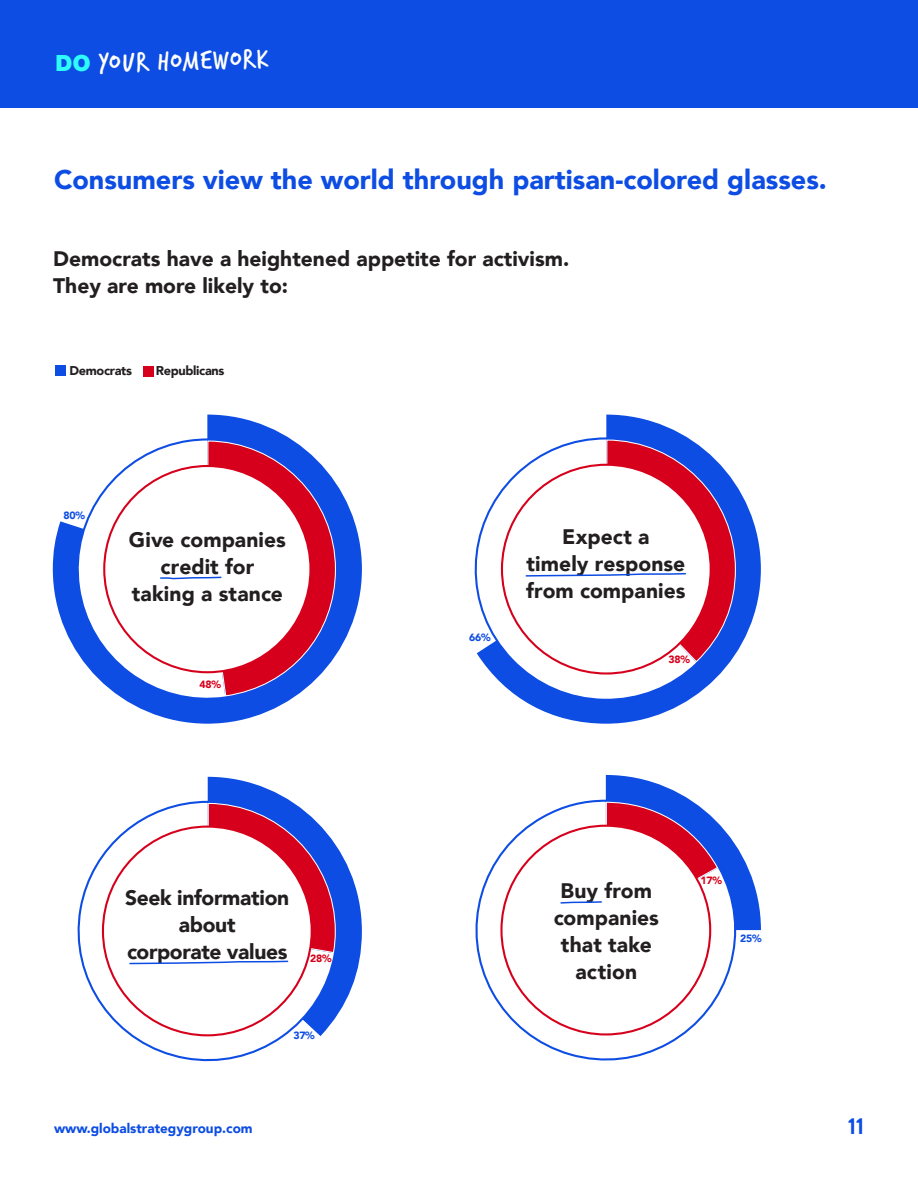
<style>
.page{position:relative;width:918px;height:1188px;background:#fff}
.page>*{position:absolute;margin:0;border:0;box-sizing:border-box;transform-origin:0 0}
.Body_Copy_Bold{font:30px "Verveine";color:#fff}
.t1{font:900 27px "Avenir";color:#0d4de3}
.t2{font:900 24px "Nimbus San";color:#2efcfc}
.t3{font:700 22.5px "Bogle";color:#0d4de3}
.t4{font:900 21px/27px "Avenir";color:#231f20;text-align:center}
.t5{font:900 13.5px "Avenir";color:#0d4de3}
.t6{font:900 12.75px "Avenir";letter-spacing:-.025em;color:#231f20}
.t7{font:900 10.5px "Avenir";letter-spacing:-.025em;color:#d6001c}
.t8{font:900 10.5px "Avenir";letter-spacing:-.025em;color:#0d4de3}
</style>
<div class="page">
<div style="left:0;top:0;width:918px;height:108px;background:#0d4de3"></div>
<svg style="left:53px;top:485px;width:309px;height:239px"></svg>
<div style="left:55px;top:366px;width:11px;height:10px;background:#0d4de3"></div>
<div style="left:143px;top:366px;width:11px;height:11px;background:#d6001c"></div>
<svg style="left:60px;top:415px;width:277px;height:290px"></svg>
<svg style="left:524px;top:485px;width:237px;height:239px"></svg>
<svg style="left:483px;top:663px;width:218px;height:38px"></svg>
<svg style="left:474px;top:415px;width:262px;height:248px"></svg>
<svg style="left:77px;top:828px;width:208px;height:234px"></svg>
<div style="left:103px;top:827px;width:209px;height:208px;background:#fff;border-radius:50%"></div>
<svg style="left:128px;top:777px;width:234px;height:259px"></svg>
<svg style="left:475px;top:808px;width:262px;height:253px"></svg>
<div style="left:501px;top:826px;width:209px;height:208px;background:#fff;border-radius:50%"></div>
<svg style="left:560px;top:775px;width:201px;height:156px"></svg>
<p class="t2" style="left:55px;top:49px;width:37px">DO</p>
<p class="Body_Copy_Bold" style="left:97px;top:41px;width:173px;rotate:-1deg">YOUR HOMEWORK</p>
<p class="t1" style="left:54px;top:156px;width:774px">Consumers view the world through partisan-colored glasses.</p>
<p class="t4" style="left:53px;top:244px;width:517px;text-align:left">Democrats have a heightened appetite for activism.<br>They are more likely to:</p>
<p class="t6" style="left:69px;top:360px;width:64px">Democrats</p>
<p class="t6" style="left:156px;top:360px;width:70px">Republicans</p>
<p class="t8" style="left:63px;top:506px;width:23px">80%</p>
<p class="t4" style="left:129px;top:526px;width:158px">Give companies credit for taking a stance</p>
<p class="t7" style="left:200px;top:675px;width:23px">48%</p>
<p class="t4" style="left:125px;top:883px;width:165px">Seek information about<br>corporate values</p>
<p class="t7" style="left:310px;top:950px;width:23px">28%</p>
<p class="t8" style="left:293px;top:1027px;width:23px">37%</p>
<p class="t8" style="left:469px;top:629px;width:23px">66%</p>
<p class="t4" style="left:526px;top:522px;width:161px">Expect a<br>timely response from companies</p>
<p class="t7" style="left:668px;top:650px;width:23px">38%</p>
<p class="t4" style="left:554px;top:877px;width:107px">Buy from companies that take action</p>
<p class="t7" style="left:701px;top:871px;width:23px">17%</p>
<p class="t8" style="left:740px;top:929px;width:23px">25%</p>
<p class="t5" style="left:54px;top:1116px;width:200px">www.globalstrategygroup.com</p>
<p class="t3" style="left:848px;top:1110px;width:17px">11</p>
</div>
